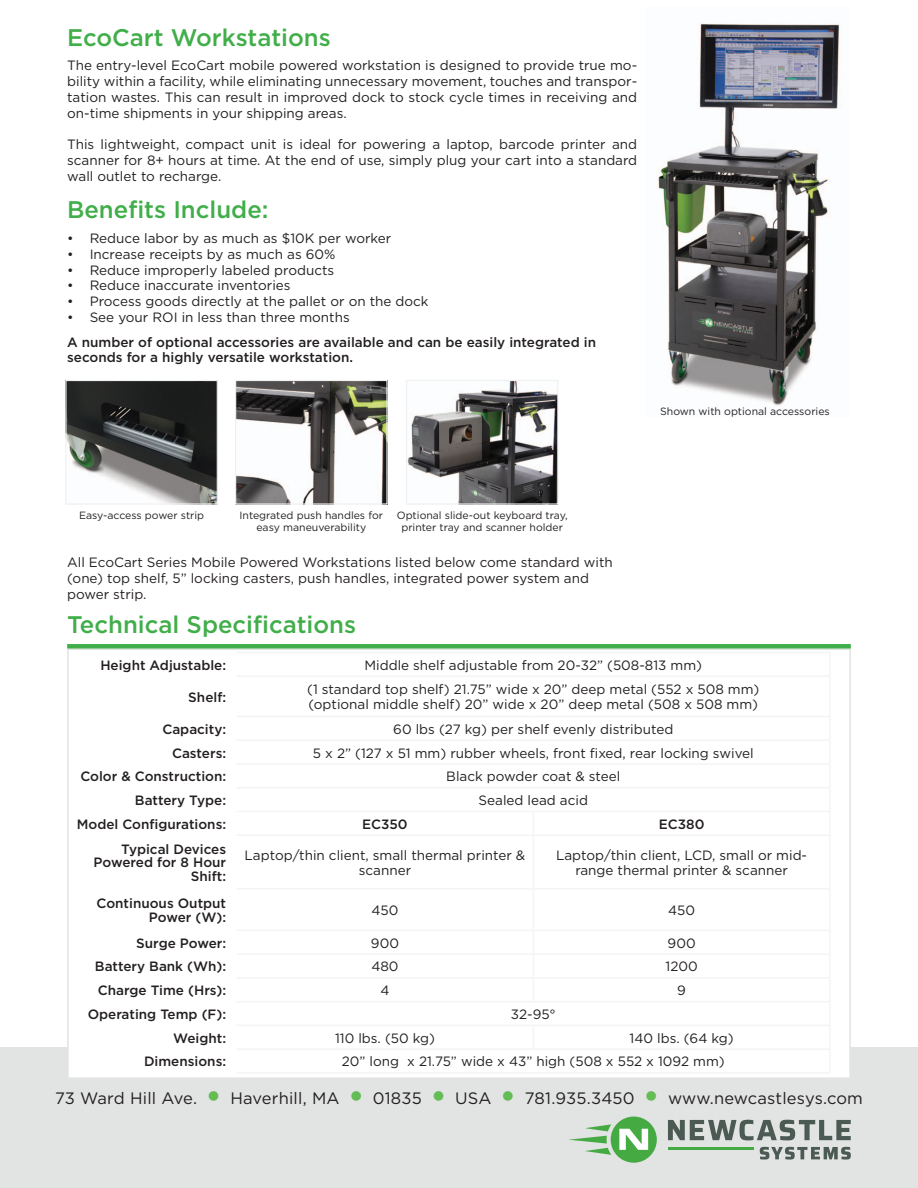
<style>
.page{position:relative;width:918px;height:1188px;background:#fff}
.page>*{position:absolute;margin:0;border:0;box-sizing:border-box;transform-origin:0 0}
.t1{font:500 24px "Gotham";color:#40ae49}
.t2{font:16.5px "Gotham";letter-spacing:.01em;color:#231f20}
.t3{font:13.5px/15.8px "Gotham";color:#231f20;text-align:justify}
.t4{font:500 13.5px/13.5px "Gotham";color:#231f20;text-align:right}
.t5{font:10.5px "Gotham";color:#231f20}
.s1{color:#63bc54}
</style>
<div class="page">
<div style="left:0;top:1048px;width:918px;height:140px;background:#e2e3e3"></div>
<img style="left:657px;top:23px;width:183px;height:383px">
<div style="left:67px;top:649px;width:784px;height:430px;background:#fff;border:2px solid #e2e3e3"></div>
<div style="left:67px;top:644px;width:784px;height:5px;background:#40ae49"></div>
<hr style="left:237px;top:652px;width:296px;height:1px;background:#f3f4f3">
<hr style="left:533px;top:652px;width:298px;height:1px;background:#f3f4f3">
<hr style="left:829px;top:653px;width:2px;height:22px;background:#f3f4f3">
<hr style="left:237px;top:675px;width:296px;height:2px;background:#f3f4f3">
<hr style="left:533px;top:675px;width:298px;height:2px;background:#f3f4f3">
<hr style="left:829px;top:677px;width:2px;height:39px;background:#f3f4f3">
<hr style="left:237px;top:716px;width:296px;height:1px;background:#f3f4f3">
<hr style="left:533px;top:716px;width:298px;height:1px;background:#f3f4f3">
<hr style="left:829px;top:717px;width:2px;height:22px;background:#f3f4f3">
<hr style="left:237px;top:739px;width:296px;height:2px;background:#f3f4f3">
<hr style="left:533px;top:739px;width:298px;height:2px;background:#f3f4f3">
<hr style="left:829px;top:741px;width:2px;height:22px;background:#f3f4f3">
<hr style="left:237px;top:763px;width:296px;height:2px;background:#f3f4f3">
<hr style="left:533px;top:763px;width:298px;height:2px;background:#f3f4f3">
<hr style="left:829px;top:765px;width:2px;height:22px;background:#f3f4f3">
<hr style="left:237px;top:787px;width:296px;height:1px;background:#f3f4f3">
<hr style="left:533px;top:787px;width:298px;height:1px;background:#f3f4f3">
<hr style="left:829px;top:788px;width:2px;height:23px;background:#f3f4f3">
<hr style="left:237px;top:811px;width:296px;height:1px;background:#f3f4f3">
<hr style="left:533px;top:811px;width:298px;height:1px;background:#f3f4f3">
<svg style="left:533px;top:813px;width:1px;height:21px"></svg>
<hr style="left:829px;top:812px;width:2px;height:23px;background:#f3f4f3">
<hr style="left:237px;top:835px;width:296px;height:1px;background:#f3f4f3">
<hr style="left:533px;top:835px;width:298px;height:1px;background:#f3f4f3">
<hr style="left:533px;top:836px;width:1px;height:52px;background:#f3f4f3">
<hr style="left:829px;top:836px;width:2px;height:52px;background:#f3f4f3">
<hr style="left:237px;top:888px;width:296px;height:2px;background:#f3f4f3">
<hr style="left:533px;top:888px;width:298px;height:2px;background:#f3f4f3">
<hr style="left:533px;top:890px;width:1px;height:40px;background:#f3f4f3">
<hr style="left:829px;top:890px;width:2px;height:40px;background:#f3f4f3">
<hr style="left:237px;top:930px;width:296px;height:1px;background:#f3f4f3">
<hr style="left:533px;top:930px;width:298px;height:1px;background:#f3f4f3">
<hr style="left:829px;top:931px;width:2px;height:22px;background:#f3f4f3">
<hr style="left:237px;top:953px;width:296px;height:2px;background:#f3f4f3">
<hr style="left:533px;top:953px;width:298px;height:2px;background:#f3f4f3">
<hr style="left:829px;top:955px;width:2px;height:22px;background:#f3f4f3">
<hr style="left:237px;top:977px;width:296px;height:2px;background:#f3f4f3">
<hr style="left:533px;top:977px;width:298px;height:2px;background:#f3f4f3">
<svg style="left:533px;top:931px;width:1px;height:70px"></svg>
<hr style="left:829px;top:979px;width:2px;height:22px;background:#f3f4f3">
<hr style="left:237px;top:1001px;width:296px;height:1px;background:#f3f4f3">
<hr style="left:533px;top:1001px;width:298px;height:1px;background:#f3f4f3">
<hr style="left:829px;top:1002px;width:2px;height:23px;background:#f3f4f3">
<hr style="left:237px;top:1025px;width:296px;height:1px;background:#f3f4f3">
<hr style="left:533px;top:1025px;width:298px;height:1px;background:#f3f4f3">
<svg style="left:533px;top:1026px;width:1px;height:22px"></svg>
<hr style="left:829px;top:1026px;width:2px;height:22px;background:#f3f4f3">
<hr style="left:237px;top:1048px;width:296px;height:2px;background:#f3f4f3">
<hr style="left:533px;top:1048px;width:298px;height:2px;background:#f3f4f3">
<hr style="left:829px;top:1050px;width:2px;height:22px;background:#f3f4f3">
<hr style="left:237px;top:1072px;width:296px;height:2px;background:#f3f4f3">
<hr style="left:533px;top:1072px;width:298px;height:2px;background:#f3f4f3">
<svg style="left:668px;top:1120px;width:183px;height:20px"></svg>
<svg style="left:760px;top:1147px;width:91px;height:13px"></svg>
<hr style="left:668px;top:1147px;width:85px;height:3px;background:#46aa42">
<svg style="left:569px;top:1117px;width:88px;height:46px"></svg>
<img style="left:67px;top:382px;width:149px;height:121px">
<div style="left:65px;top:380px;width:153px;height:125px;border:1px solid #eff1f0"></div>
<img style="left:408px;top:382px;width:148px;height:121px">
<div style="left:406px;top:380px;width:152px;height:125px;border:1px solid #eff1f0"></div>
<img style="left:237px;top:382px;width:149px;height:121px">
<div style="left:235px;top:380px;width:153px;height:125px;border:1px solid #eff1f0"></div>
<p class="t1" style="left:67px;top:22px;width:265px">EcoCart Workstations</p>
<p class="t3" style="left:67px;top:58px;width:572px">The entry-level EcoCart mobile powered workstation is designed to provide true mo&shy;bility within a facility, while eliminating unnecessary movement, touches and transpor&shy;tation wastes. This can result in improved dock to stock cycle times in receiving and on-time shipments in your shipping areas.</p>
<p class="t3" style="left:67px;top:136px;width:572px">This lightweight, compact unit is ideal for powering a laptop, barcode printer and scanner for 8+ hours at time. At the end of use, simply plug your cart into a standard wall outlet to recharge.</p>
<p class="t1" style="left:67px;top:194px;width:203px">Benefits Include:</p>
<p class="t3" style="left:67px;top:230px;width:326px">• Reduce labor by as much as $10K per worker</p>
<p class="t3" style="left:67px;top:246px;width:270px">• Increase receipts by as much as 60%</p>
<p class="t3" style="left:67px;top:262px;width:269px">• Reduce improperly labeled products</p>
<p class="t3" style="left:67px;top:278px;width:225px">• Reduce inaccurate inventories</p>
<p class="t3" style="left:67px;top:293px;width:363px">• Process goods directly at the pallet or on the dock</p>
<p class="t3" style="left:67px;top:309px;width:284px">• See your ROI in less than three months</p>
<p class="t4" style="left:67px;top:335px;width:530px">A number of optional accessories are available and can be easily integrated in</p>
<p class="t4" style="left:67px;top:351px;width:287px">seconds for a highly versatile workstation.</p>
<p class="t5" style="left:660px;top:404px;width:171px">Shown with optional accessories</p>
<p class="t5" style="left:240px;top:508px;width:145px">Integrated push handles for</p>
<p class="t5" style="left:256px;top:521px;width:111px">easy maneuverability</p>
<p class="t5" style="left:79px;top:508px;width:127px">Easy-access power strip</p>
<p class="t5" style="left:397px;top:508px;width:172px">Optional slide-out keyboard tray,</p>
<p class="t5" style="left:401px;top:521px;width:163px">printer tray and scanner holder</p>
<p class="t3" style="left:67px;top:554px;width:547px;line-height:16.2px;text-align:left">All EcoCart Series Mobile Powered Workstations listed below come standard with (one) top shelf, 5” locking casters, push handles, integrated power system and power strip.</p>
<p class="t1" style="left:67px;top:609px;width:290px">Technical Specifications</p>
<p class="t4" style="left:100px;top:658px;width:127px">Height Adjustable:</p>
<p class="t3" style="left:364px;top:657px;width:339px">Middle shelf adjustable from 20-32” (508-813 mm)</p>
<p class="t4" style="left:188px;top:690px;width:39px">Shelf:</p>
<p class="t3" style="left:307px;top:681px;width:454px">(1 standard top shelf) 21.75” wide x 20” deep metal (552 x 508 mm)</p>
<p class="t3" style="left:308px;top:696px;width:451px">(optional middle shelf) 20” wide x 20” deep metal (508 x 508 mm)</p>
<p class="t4" style="left:162px;top:722px;width:65px">Capacity:</p>
<p class="t3" style="left:393px;top:721px;width:282px">60 lbs (27 kg) per shelf evenly distributed</p>
<p class="t4" style="left:172px;top:746px;width:56px">Casters:</p>
<p class="t3" style="left:313px;top:745px;width:442px">5 x 2” (127 x 51 mm) rubber wheels, front fixed, rear locking swivel</p>
<p class="t4" style="left:80px;top:770px;width:147px">Color &amp; Construction:</p>
<p class="t3" style="left:446px;top:768px;width:176px">Black powder coat &amp; steel</p>
<p class="t4" style="left:135px;top:793px;width:93px">Battery Type:</p>
<p class="t3" style="left:479px;top:792px;width:111px">Sealed lead acid</p>
<p class="t4" style="left:77px;top:817px;width:151px">Model Configurations:</p>
<p class="t4" style="left:362px;top:817px;width:47px">EC350</p>
<p class="t4" style="left:659px;top:817px;width:47px">EC380</p>
<p class="t4" style="left:121px;top:842px;width:107px">Typical Devices</p>
<p class="t4" style="left:94px;top:856px;width:134px">Powered for 8 Hour<br>Shift:</p>
<p class="t3" style="left:245px;top:847px;width:282px;line-height:15px;text-align:center">Laptop/thin client, small thermal printer &amp; scanner</p>
<p class="t3" style="left:556px;top:847px;width:253px;line-height:15px;text-align:center">Laptop/thin client, LCD, small or mid&shy;range thermal printer &amp; scanner</p>
<p class="t4" style="left:97px;top:897px;width:131px">Continuous Output<br>Power (W):</p>
<p class="t3" style="left:372px;top:902px;width:28px">450</p>
<p class="t3" style="left:668px;top:902px;width:28px">450</p>
<p class="t4" style="left:136px;top:936px;width:91px">Surge Power:</p>
<p class="t3" style="left:371px;top:935px;width:30px">900</p>
<p class="t3" style="left:668px;top:935px;width:30px">900</p>
<p class="t4" style="left:95px;top:960px;width:133px">Battery Bank (Wh):</p>
<p class="t3" style="left:371px;top:958px;width:29px">480</p>
<p class="t3" style="left:666px;top:958px;width:34px">1200</p>
<p class="t4" style="left:98px;top:983px;width:130px">Charge Time (Hrs):</p>
<p class="t3" style="left:380px;top:982px;width:11px">4</p>
<p class="t3" style="left:677px;top:982px;width:10px">9</p>
<p class="t4" style="left:88px;top:1007px;width:140px">Operating Temp (F):</p>
<p class="t3" style="left:511px;top:1006px;width:46px">32-95°</p>
<p class="t4" style="left:173px;top:1031px;width:54px">Weight:</p>
<p class="t3" style="left:335px;top:1030px;width:101px">110 lbs. (50 kg)</p>
<p class="t3" style="left:630px;top:1030px;width:106px">140 lbs. (64 kg)</p>
<p class="t4" style="left:144px;top:1055px;width:84px">Dimensions:</p>
<p class="t3" style="left:342px;top:1054px;width:385px">20” long x 21.75” wide x 43” high (508 x 552 x 1092 mm)</p>
<p class="t2" style="left:55px;top:1088px;width:809px">73 Ward Hill Ave. <span class="s1">●</span> Haverhill, MA <span class="s1">●</span> 01835 <span class="s1">●</span> USA <span class="s1">●</span> 781.935.3450 <span class="s1">●</span> www.newcastlesys.com</p>
</div>
